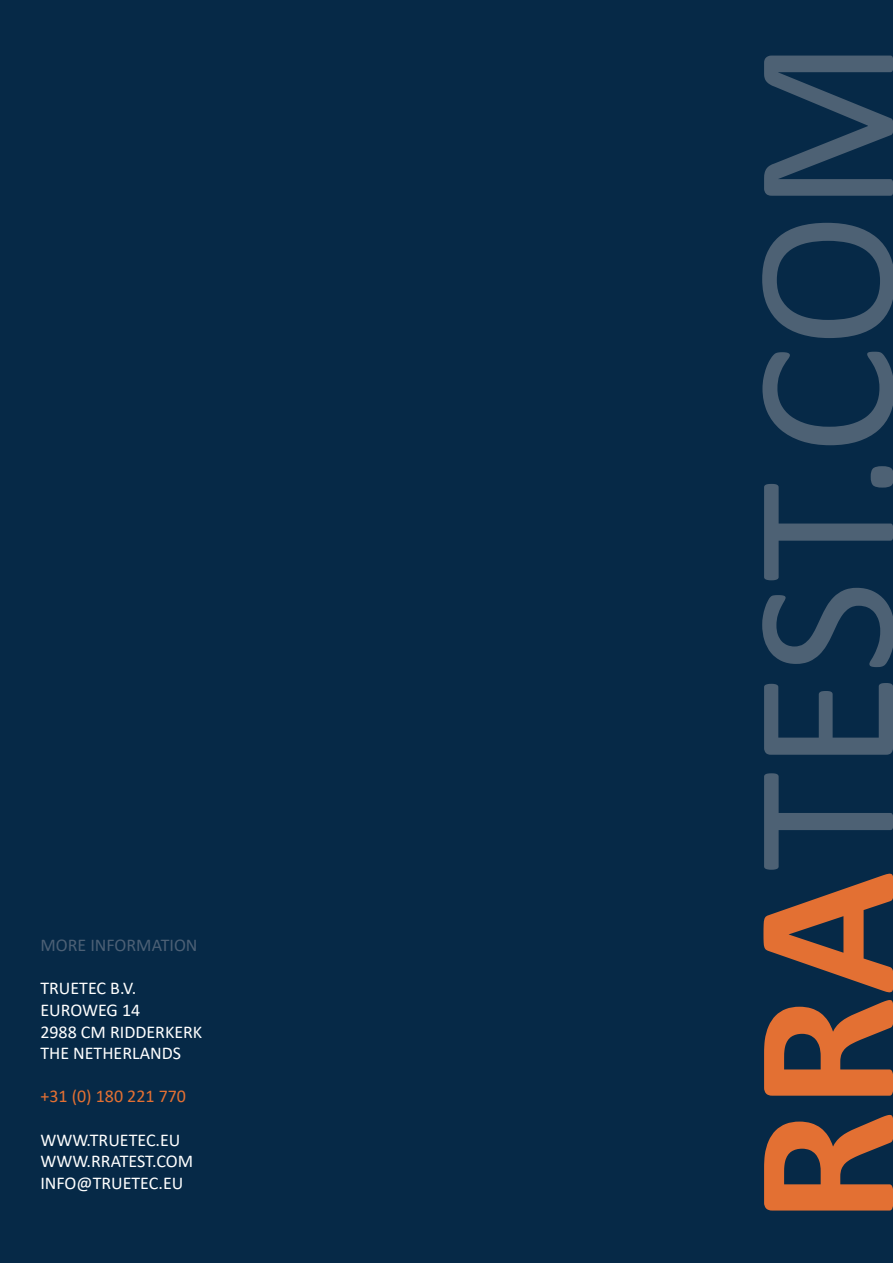
<style>
.page{position:relative;width:893px;height:1263px;background:#062947}
.page>*{position:absolute;margin:0;border:0;box-sizing:border-box;transform-origin:0 0}
.t1{font:204px "Calibri";letter-spacing:-.005em;color:#4d6174}
.t2{font:18px "Calibri";color:#fff}
.t3{font:18px "Calibri";color:#4c6075}
.t4{font:18px "Calibri";color:#e37033}
.s1{font-weight:700;color:#e37033}
</style>
<div class="page">
<p class="t3" style="left:40px;top:933px;width:159px">MORE INFORMATION</p>
<p class="t2" style="left:40px;top:976px;width:97px">TRUETEC B.V.</p>
<p class="t2" style="left:40px;top:997px;width:101px">EUROWEG 14</p>
<p class="t2" style="left:40px;top:1019px;width:163px">2988 CM RIDDERKERK</p>
<p class="t2" style="left:40px;top:1041px;width:142px">THE NETHERLANDS</p>
<p class="t4" style="left:40px;top:1084px;width:147px">+31 (0) 180 221 770</p>
<p class="t2" style="left:40px;top:1127px;width:142px">WWW.TRUETEC.EU</p>
<p class="t2" style="left:40px;top:1149px;width:154px">WWW.RRATEST.COM</p>
<p class="t2" style="left:40px;top:1170px;width:144px">INFO@TRUETEC.EU</p>
<p class="t1" style="left:684px;top:1224px;width:1188px;rotate:-90deg"><span class="s1">RRA</span>TEST.COM</p>
</div>
